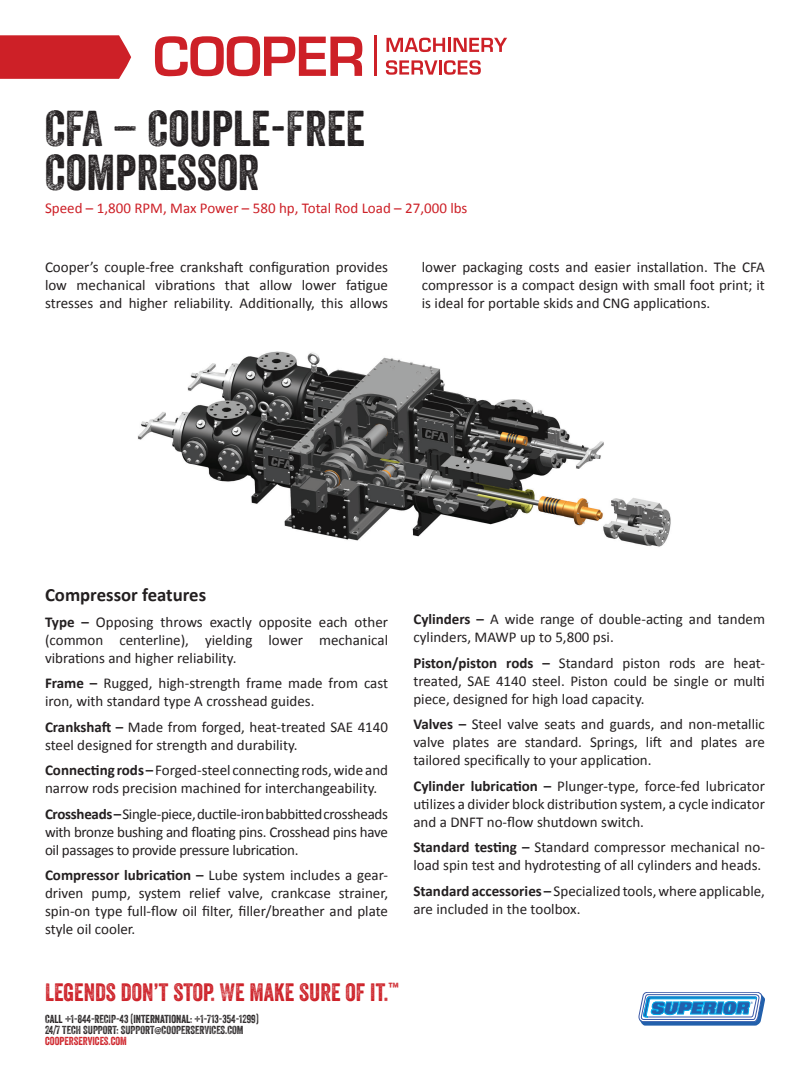
<style>
.page{position:relative;width:810px;height:1080px;background:#fff}
.page>*{position:absolute;margin:0;border:0;box-sizing:border-box;transform-origin:0 0}
.Headline{font:48.75px/43.8px "Veneer Two";color:#231f20}
.Headline-2{font:24.38px "Veneer Two";color:#cd2027}
.Body_subhead{font:700 18.75px "Calibri";color:#231f20}
.Body{font:15px/18px "Calibri";color:#231f20;text-align:justify}
.Headline_subhead{font:15px "Calibri";color:#cd2027}
.Headline-3{font:11.25px "Veneer Two";color:#231f20}
.Headline-4{font:11.25px "Veneer Two";color:#cd2027}
.s1{font-weight:700}
</style>
<div class="page">
<svg style="left:155px;top:36px;width:207px;height:41px"></svg>
<svg style="left:387px;top:38px;width:58px;height:14px"></svg>
<hr style="left:448px;top:38px;width:3px;height:14px;background:#cd2027">
<svg style="left:454px;top:38px;width:53px;height:14px"></svg>
<svg style="left:386px;top:60px;width:51px;height:15px"></svg>
<hr style="left:439px;top:60px;width:3px;height:15px;background:#cd2027">
<svg style="left:444px;top:60px;width:37px;height:15px"></svg>
<hr style="left:374px;top:35px;width:3px;height:41px;background:#cd2027">
<svg style="left:0;top:35px;width:131px;height:44px;background:#cf2b32"></svg>
<img style="left:138px;top:351px;width:533px;height:196px">
<svg style="left:639px;top:992px;width:126px;height:34px"></svg>
<p class="Headline" style="left:45px;top:106px;width:321px">CFA – COUPLE-FREE<br>COMPRESSOR</p>
<p class="Headline_subhead" style="left:45px;top:198px;width:424px">Speed – 1,800 RPM, Max Power – 580 hp, Total Rod Load – 27,000 lbs</p>
<p class="Body" style="left:45px;top:258px;width:345px">Cooper’s couple-free crankshaft configuration provides low mechanical vibrations that allow lower fatigue stresses and higher reliability. Additionally, this allows</p>
<p class="Body" style="left:422px;top:258px;width:345px">lower packaging costs and easier installation. The CFA compressor is a compact design with small foot print; it is ideal for portable skids and CNG applications.</p>
<p class="Body_subhead" style="left:45px;top:582px;width:163px">Compressor features</p>
<p class="Body" style="left:45px;top:612px;width:345px"><span class="s1">Type –</span> Opposing throws exactly opposite each other (common centerline), yielding lower mechanical vibrations and higher reliability.</p>
<p class="Body" style="left:45px;top:674px;width:345px"><span class="s1">Frame –</span> Rugged, high-strength frame made from cast iron, with standard type A crosshead guides.</p>
<p class="Body" style="left:45px;top:717px;width:345px"><span class="s1">Crankshaft –</span> Made from forged, heat-treated SAE 4140 steel designed for strength and durability.</p>
<p class="Body" style="left:45px;top:761px;width:345px"><span class="s1">Connecting rods –</span> Forged-steel connecting rods, wide and narrow rods precision machined for interchangeability.</p>
<p class="Body" style="left:45px;top:804px;width:345px"><span class="s1">Crossheads –</span> Single-piece, ductile-iron babbitted crossheads with bronze bushing and floating pins. Crosshead pins have oil passages to provide pressure lubrication.</p>
<p class="Body" style="left:45px;top:866px;width:345px"><span class="s1">Compressor lubrication –</span> Lube system includes a gear&shy;driven pump, system relief valve, crankcase strainer, spin-on type full-flow oil filter, filler/breather and plate style oil cooler.</p>
<p class="Body" style="left:413px;top:610px;width:353px"><span class="s1">Cylinders –</span> A wide range of double-acting and tandem cylinders, MAWP up to 5,800 psi.</p>
<p class="Body" style="left:413px;top:654px;width:353px"><span class="s1">Piston/piston rods –</span> Standard piston rods are heat&shy;treated, SAE 4140 steel. Piston could be single or multi piece, designed for high load capacity.</p>
<p class="Body" style="left:413px;top:715px;width:353px"><span class="s1">Valves –</span> Steel valve seats and guards, and non-metallic valve plates are standard. Springs, lift and plates are tailored specifically to your application.</p>
<p class="Body" style="left:413px;top:777px;width:353px"><span class="s1">Cylinder lubrication –</span> Plunger-type, force-fed lubricator utilizes a divider block distribution system, a cycle indicator and a DNFT no-flow shutdown switch.</p>
<p class="Body" style="left:413px;top:838px;width:353px"><span class="s1">Standard testing –</span> Standard compressor mechanical no&shy;load spin test and hydrotesting of all cylinders and heads.</p>
<p class="Body" style="left:413px;top:882px;width:353px"><span class="s1">Standard accessories –</span> Specialized tools, where applicable, are included in the toolbox.</p>
<p class="Headline-2" style="left:45px;top:978px;width:355px">LEGENDS DON’T STOP. WE MAKE SURE OF IT.<sup>™</sup></p>
<p class="Headline-3" style="left:45px;top:1012px;width:215px">CALL +1-844-RECIP-43 (INTERNATIONAL: +1-713-354-1299)</p>
<p class="Headline-3" style="left:45px;top:1023px;width:200px">24/7 TECH SUPPORT: SUPPORT@COOPERSERVICES.COM</p>
<p class="Headline-4" style="left:45px;top:1035px;width:83px">COOPERSERVICES.COM</p>
</div>
